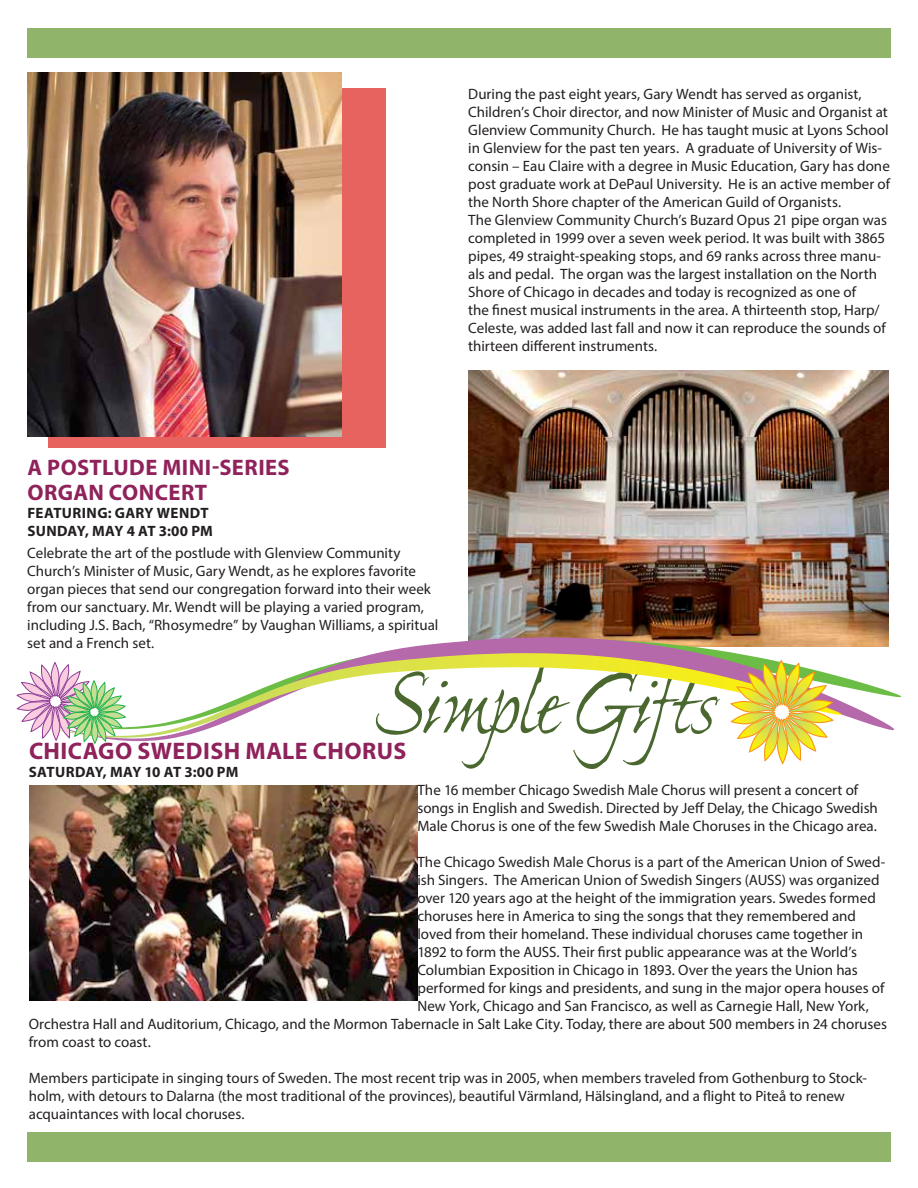
<style>
.page{position:relative;width:918px;height:1188px;background:#fff}
.page>*{position:absolute;margin:0;border:0;box-sizing:border-box;transform-origin:0 0}
.t1{font:700 24px "Myriad Pro";letter-spacing:.015em;color:#8f225b}
.t2{font:700 22.5px "Myriad Pro";letter-spacing:.02em;color:#8f225b}
.t3{font:15px/18px "Myriad Pro";color:#231f20}
.t4{font:700 15px "Myriad Pro";letter-spacing:.015em;color:#231f20}
</style>
<div class="page">
<div style="left:48px;top:88px;width:338px;height:359px;background:#e7635f"></div>
<div style="left:27px;top:28px;width:864px;height:29px;background:#90b56a"></div>
<div style="left:27px;top:1132px;width:864px;height:29px;background:#90b56a"></div>
<svg style="left:461px;top:741px;width:193px;height:28px"></svg>
<img style="left:468px;top:370px;width:421px;height:267px">
<img style="left:29px;top:786px;width:388px;height:215px">
<img style="left:27px;top:73px;width:314px;height:363px">
<svg style="left:126px;top:637px;width:769px;height:104px"></svg>
<svg style="left:54px;top:653px;width:788px;height:85px"></svg>
<svg style="left:730px;top:659px;width:104px;height:106px"></svg>
<svg style="left:16px;top:662px;width:110px;height:82px"></svg>
<p class="t3" style="left:468px;top:85px;width:423px">During the past eight years, Gary Wendt has served as organist, Children’s Choir director, and now Minister of Music and Organist at Glenview Community Church. He has taught music at Lyons School in Glenview for the past ten years. A graduate of University of Wis&shy;consin – Eau Claire with a degree in Music Education, Gary has done post graduate work at DePaul University. He is an active member of the North Shore chapter of the American Guild of Organists.</p>
<p class="t3" style="left:468px;top:211px;width:420px">The Glenview Community Church’s Buzard Opus 21 pipe organ was completed in 1999 over a seven week period. It was built with 3865 pipes, 49 straight-speaking stops, and 69 ranks across three manu&shy;als and pedal. The organ was the largest installation on the North Shore of Chicago in decades and today is recognized as one of<br>the finest musical instruments in the area. A thirteenth stop, Harp/ Celeste, was added last fall and now it can reproduce the sounds of thirteen different instruments.</p>
<p class="t2" style="left:28px;top:452px;width:264px">A POSTLUDE MINI-SERIES</p>
<p class="t2" style="left:28px;top:478px;width:181px">ORGAN CONCERT</p>
<p class="t4" style="left:27px;top:503px;width:183px">FEATURING: GARY WENDT</p>
<p class="t4" style="left:27px;top:521px;width:187px">SUNDAY, MAY 4 AT 3:00 PM</p>
<p class="t3" style="left:27px;top:544px;width:413px">Celebrate the art of the postlude with Glenview Community Church’s Minister of Music, Gary Wendt, as he explores favorite organ pieces that send our congregation forward into their week from our sanctuary. Mr. Wendt will be playing a varied program, including J.S. Bach, “Rhosymedre” by Vaughan Williams, a spiritual set and a French set.</p>
<p class="t1" style="left:29px;top:735px;width:379px">CHICAGO SWEDISH MALE CHORUS</p>
<p class="t4" style="left:29px;top:762px;width:211px">SATURDAY, MAY 10 AT 3:00 PM</p>
<p class="t3" style="left:417px;top:781px;width:462px">The 16 member Chicago Swedish Male Chorus will present a concert of songs in English and Swedish. Directed by Jeff Delay, the Chicago Swedish<br>Male Chorus is one of the few Swedish Male Choruses in the Chicago area.</p>
<p class="t3" style="left:417px;top:853px;width:470px">The Chicago Swedish Male Chorus is a part of the American Union of Swed-</p>
<p class="t3" style="left:417px;top:871px;width:464px">ish Singers. The American Union of Swedish Singers (AUSS) was organized</p>
<p class="t3" style="left:417px;top:889px;width:460px">over 120 years ago at the height of the immigration years. Swedes formed</p>
<p class="t3" style="left:417px;top:907px;width:440px">choruses here in America to sing the songs that they remembered and</p>
<p class="t3" style="left:417px;top:925px;width:447px">loved from their homeland. These individual choruses came together in</p>
<p class="t3" style="left:417px;top:943px;width:441px">1892 to form the AUSS. Their first public appearance was at the World’s</p>
<p class="t3" style="left:417px;top:961px;width:442px">Columbian Exposition in Chicago in 1893. Over the years the Union has</p>
<p class="t3" style="left:417px;top:979px;width:469px">performed for kings and presidents, and sung in the major opera houses of</p>
<p class="t3" style="left:417px;top:997px;width:453px">New York, Chicago and San Francisco, as well as Carnegie Hall, New York,</p>
<p class="t3" style="left:29px;top:1015px;width:860px">Orchestra Hall and Auditorium, Chicago, and the Mormon Tabernacle in Salt Lake City. Today, there are about 500 members in 24 choruses</p>
<p class="t3" style="left:29px;top:1033px;width:124px">from coast to coast.</p>
<p class="t3" style="left:29px;top:1069px;width:840px">Members participate in singing tours of Sweden. The most recent trip was in 2005, when members traveled from Gothenburg to Stock&shy;holm, with detours to Dalarna (the most traditional of the provinces), beautiful Värmland, Hälsingland, and a flight to Piteå to renew acquaintances with local choruses.</p>
</div>
